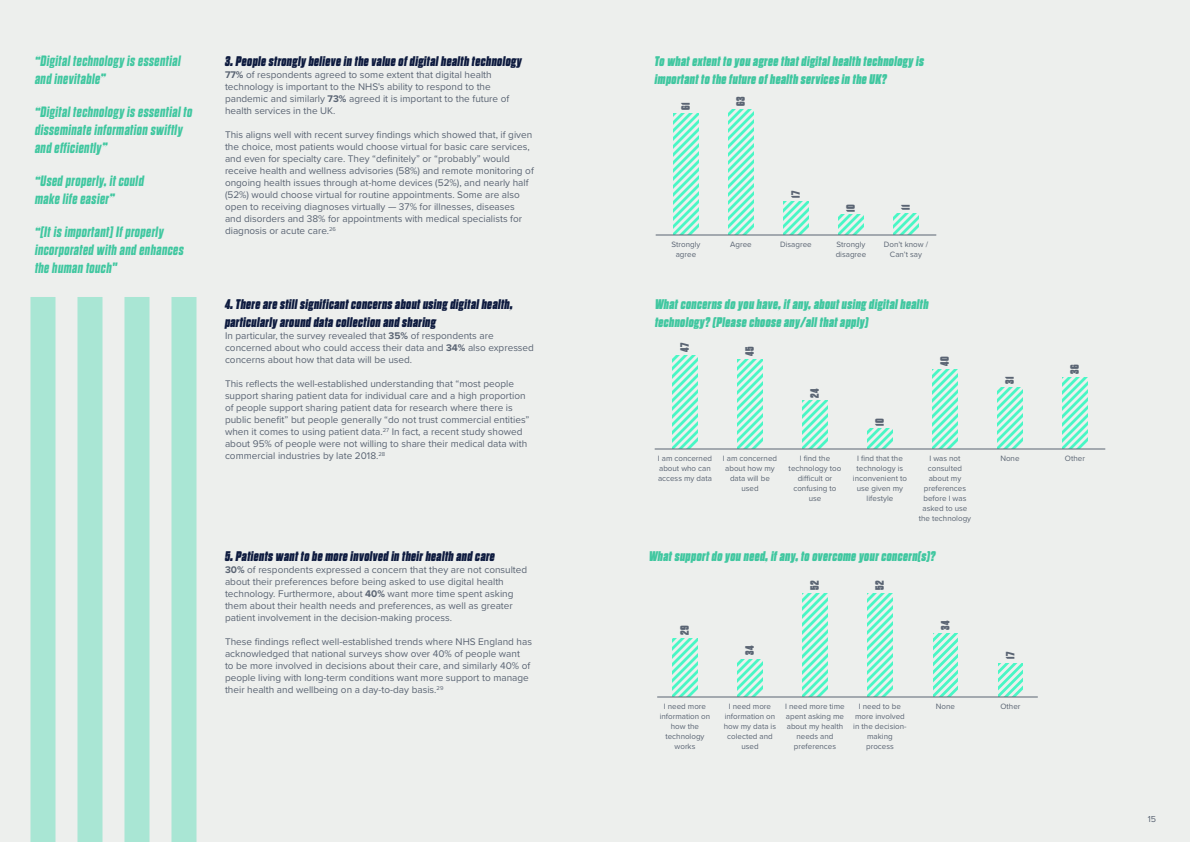
<style>
.page{position:relative;width:1190px;height:842px;background:#edefed}
.page>*{position:absolute;margin:0;border:0;box-sizing:border-box;transform-origin:0 0}
.Quote_2{font:italic 700 expanded 15px/18px "Dharma Gothic E";letter-spacing:.03em;color:#40c7a0}
.Heading_4__diagrams{font:italic 800 14px/18px "Dharma Gothic E";letter-spacing:.03em;color:#40c7a0}
.Heading_4__diagrams-2{font:italic 800 14px/18px "Dharma Gothic E";letter-spacing:.03em;color:#0e1b3f}
.t1{font:800 12px "Dharma Gothic E";letter-spacing:.05em;color:#5a6473}
.Body{font:10px/12px "Proxima Nova";color:#5a6473}
.t2{font:9px "Proxima Nova";color:#5a6473}
.t3{font:8px/10px "Proxima Nova";color:#5b6573;text-align:center}
.t4{font:8px/10px "Proxima Nova";color:#5a6473;text-align:center}
.s1{font-weight:700}
</style>
<div class="page">
<svg style="left:728px;top:109px;width:26px;height:126px"></svg>
<svg style="left:894px;top:213px;width:24px;height:22px"></svg>
<svg style="left:674px;top:113px;width:24px;height:122px"></svg>
<svg style="left:784px;top:201px;width:24px;height:34px"></svg>
<svg style="left:838px;top:215px;width:25px;height:20px"></svg>
<hr style="left:656px;top:235px;width:280px;height:1px;background:#5a6473">
<svg style="left:738px;top:359px;width:24px;height:90px"></svg>
<svg style="left:932px;top:369px;width:26px;height:80px"></svg>
<svg style="left:672px;top:355px;width:26px;height:94px"></svg>
<svg style="left:802px;top:401px;width:25px;height:48px"></svg>
<svg style="left:868px;top:429px;width:24px;height:20px"></svg>
<svg style="left:1062px;top:377px;width:25px;height:72px"></svg>
<svg style="left:998px;top:387px;width:24px;height:62px"></svg>
<hr style="left:655px;top:449px;width:450px;height:1px;background:#5a6473">
<svg style="left:738px;top:659px;width:24px;height:38px"></svg>
<svg style="left:672px;top:639px;width:26px;height:58px"></svg>
<svg style="left:802px;top:593px;width:25px;height:104px"></svg>
<svg style="left:868px;top:593px;width:24px;height:104px"></svg>
<svg style="left:998px;top:663px;width:25px;height:34px"></svg>
<svg style="left:933px;top:633px;width:25px;height:64px"></svg>
<hr style="left:658px;top:697px;width:380px;height:1px;background:#5a6473">
<div style="left:31px;top:297px;width:25px;height:545px;background:#a9e6d4"></div>
<div style="left:78px;top:297px;width:25px;height:545px;background:#a9e6d4"></div>
<div style="left:125px;top:297px;width:25px;height:545px;background:#a9e6d4"></div>
<div style="left:172px;top:297px;width:24px;height:545px;background:#a9e6d4"></div>
<p class="Quote_2" style="left:35px;top:52px;width:147px">“Digital technology is essential and inevitable”</p>
<p class="Quote_2" style="left:35px;top:103px;width:159px">“Digital technology is essential to disseminate information swiftly and efficiently”</p>
<p class="Quote_2" style="left:35px;top:172px;width:110px">“Used properly, it could make life easier”</p>
<p class="Quote_2" style="left:35px;top:223px;width:150px">“[It is important] If properly incorporated with and enhances the human touch"</p>
<p class="Heading_4__diagrams-2" style="left:225px;top:53px;width:298px">3. People strongly believe in the value of digital health technology</p>
<p class="Body" style="left:225px;top:68px;width:286px"><span class="s1">77%</span> of respondents agreed to some extent that digital health technology is important to the NHS's ability to respond to the pandemic and similarly <span class="s1">73%</span> agreed it is important to the future of health services in the UK.</p>
<p class="Body" style="left:225px;top:128px;width:310px">This aligns well with recent survey findings which showed that, if given the choice, most patients would choose virtual for basic care services, and even for specialty care. They “definitely” or “probably” would receive health and wellness advisories (58%) and remote monitoring of ongoing health issues through at-home devices (52%), and nearly half (52%) would choose virtual for routine appointments. Some are also open to receiving diagnoses virtually — 37% for illnesses, diseases and disorders and 38% for appointments with medical specialists for diagnosis or acute care.<sup>26</sup></p>
<p class="Heading_4__diagrams-2" style="left:225px;top:296px;width:289px">4. There are still significant concerns about using digital health, particularly around data collection and sharing</p>
<p class="Body" style="left:225px;top:329px;width:311px">In particular, the survey revealed that <span class="s1">35%</span> of respondents are concerned about who could access their data and <span class="s1">34%</span> also expressed concerns about how that data will be used.</p>
<p class="Body" style="left:225px;top:377px;width:306px">This reflects the well-established understanding that “most people support sharing patient data for individual care and a high proportion of people support sharing patient data for research where there is public benefit” but people generally “do not trust commercial entities” when it comes to using patient data.<sup>27</sup> In fact, a recent study showed about 95% of people were not willing to share their medical data with commercial industries by late 2018.<sup>28</sup></p>
<p class="Heading_4__diagrams-2" style="left:225px;top:548px;width:271px">5. Patients want to be more involved in their health and care</p>
<p class="Body" style="left:225px;top:563px;width:304px"><span class="s1">30%</span> of respondents expressed a concern that they are not consulted about their preferences before being asked to use digital health technology. Furthermore, about <span class="s1">40%</span> want more time spent asking them about their health needs and preferences, as well as greater patient involvement in the decision-making process.</p>
<p class="Body" style="left:225px;top:635px;width:308px">These findings reflect well-established trends where NHS England has acknowledged that national surveys show over 40% of people want<br>to be more involved in decisions about their care, and similarly 40% of people living with long-term conditions want more support to manage their health and wellbeing on a day-to-day basis.<sup>29</sup></p>
<p class="Heading_4__diagrams" style="left:655px;top:53px;width:270px">To what extent to you agree that digital health technology is important to the future of health services in the UK?</p>
<p class="t1" style="left:679px;top:110px;width:9px;rotate:-90deg">61</p>
<p class="t1" style="left:734px;top:106px;width:11px;rotate:-90deg">63</p>
<p class="t4" style="left:672px;top:239px;width:30px">Strongly agree</p>
<p class="t3" style="left:730px;top:239px;width:23px">Agree</p>
<p class="t1" style="left:789px;top:198px;width:9px;rotate:-90deg">17</p>
<p class="t1" style="left:844px;top:212px;width:9px;rotate:-90deg">10</p>
<p class="t1" style="left:899px;top:210px;width:7px;rotate:-90deg">11</p>
<p class="t3" style="left:780px;top:239px;width:33px">Disagree</p>
<p class="t3" style="left:836px;top:239px;width:32px;text-align:left">Strongly disagree</p>
<p class="t3" style="left:884px;top:239px;width:46px">Don’t know /<br>Can’t say</p>
<p class="Heading_4__diagrams" style="left:655px;top:296px;width:275px">What concerns do you have, if any, about using digital health technology? (Please choose any/all that apply)</p>
<p class="t1" style="left:678px;top:352px;width:11px;rotate:-90deg">47</p>
<p class="t1" style="left:743px;top:356px;width:11px;rotate:-90deg">45</p>
<p class="t1" style="left:808px;top:398px;width:11px;rotate:-90deg">24</p>
<p class="t1" style="left:873px;top:426px;width:9px;rotate:-90deg">10</p>
<p class="t1" style="left:938px;top:366px;width:11px;rotate:-90deg">40</p>
<p class="t4" style="left:658px;top:453px;width:56px;text-align:left">I am concerned about who can access my data</p>
<p class="t3" style="left:723px;top:453px;width:56px">I am concerned about how my data will be used</p>
<p class="t3" style="left:789px;top:453px;width:54px">I find the technology too di cult or confusing to use</p>
<p class="t3" style="left:853px;top:453px;width:56px">I find that the technology is inconvenient to use given my lifestyle</p>
<p class="t3" style="left:919px;top:453px;width:54px">I was not consulted about my preferences before I was asked to use the technology</p>
<p class="Heading_4__diagrams" style="left:649px;top:548px;width:288px">What support do you need, if any, to overcome your concern(s)?</p>
<p class="t1" style="left:678px;top:635px;width:11px;rotate:-90deg">29</p>
<p class="t1" style="left:743px;top:655px;width:11px;rotate:-90deg">34</p>
<p class="t1" style="left:808px;top:590px;width:11px;rotate:-90deg">52</p>
<p class="t1" style="left:873px;top:590px;width:11px;rotate:-90deg">52</p>
<p class="t1" style="left:939px;top:630px;width:11px;rotate:-90deg">34</p>
<p class="t1" style="left:1003px;top:384px;width:9px;rotate:-90deg">31</p>
<p class="t1" style="left:1068px;top:374px;width:11px;rotate:-90deg">36</p>
<p class="t3" style="left:1000px;top:453px;width:21px">None</p>
<p class="t3" style="left:1065px;top:453px;width:22px">Other</p>
<p class="t1" style="left:1004px;top:659px;width:9px;rotate:-90deg">17</p>
<p class="t4" style="left:660px;top:701px;width:52px">I need more information on how the technology works</p>
<p class="t4" style="left:724px;top:701px;width:54px">I need more information on how my data is colected and used</p>
<p class="t4" style="left:785px;top:701px;width:61px">I need more time apent asking me about my health needs and preferences</p>
<p class="t4" style="left:853px;top:701px;width:55px">I need to be more involved in the decision&shy;making process</p>
<p class="t3" style="left:936px;top:701px;width:21px">None</p>
<p class="t3" style="left:1000px;top:701px;width:22px">Other</p>
<p class="t2" style="left:1148px;top:812px;width:10px">15</p>
</div>
